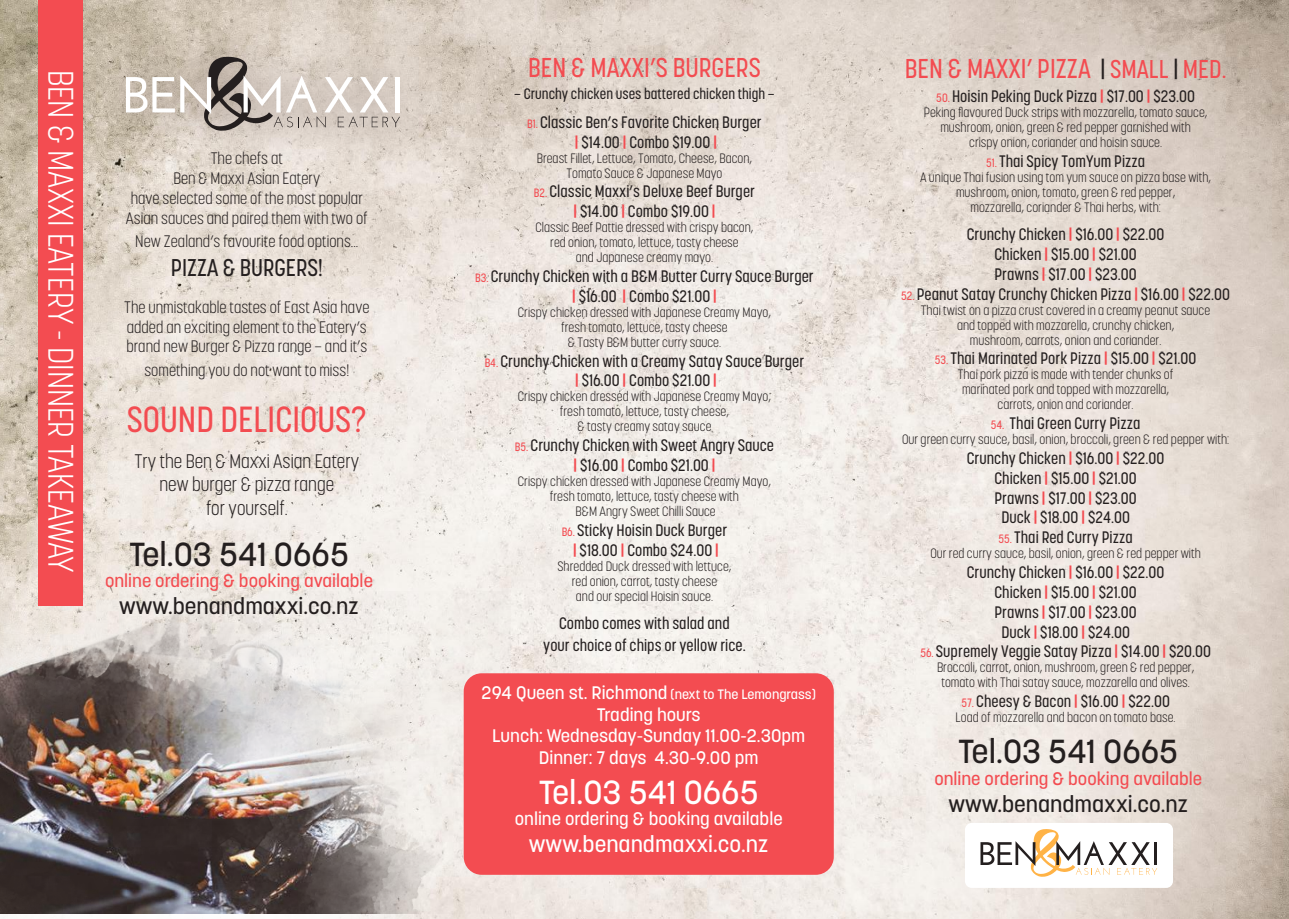
<style>
.page{position:relative;width:1289px;height:919px;background:#fff}
.page>*{position:absolute;margin:0;border:0;box-sizing:border-box;transform-origin:0 0}
.t1{font:500 36px "Korolev Condensed";color:#f34c51}
.t2{font:300 35.1px "Korolev Condensed";color:#fff}
.t3{font:500 33px "Korolev";color:#241f1f}
.t4{font:500 33px "Korolev";color:#fff}
.t5{font:500 27px "Korolev Condensed";color:#f34c51}
.t6{font:500 24px "Korolev Condensed";color:#241f1f}
.t7{font:500 22.5px "Korolev";color:#241f1f}
.t8{font:500 22.5px "Korolev";color:#fff}
.t9{font:300 19.5px/23.4px "Korolev Condensed";color:#241f1f;text-align:center}
.t10{font:500 18px/21.6px "Korolev";color:#fff;text-align:center}
.t11{font:500 18px "Korolev";color:#f34c51}
.t12{font:500 16.5px/19.8px "Korolev Condensed";color:#241f1f;text-align:center}
.t13{font:300 16.5px/19.8px "Korolev Condensed";color:#241f1f;text-align:center}
.t14{font:500 15px "Korolev Condensed";color:#241f1f}
.t15{font:300 13.5px/15px "Korolev Condensed";color:#241f1f;text-align:center}
.t16{font:500 13.5px "Korolev";color:#fff}
.s1{font-size:12px;color:#f34c51}
.s2{font-weight:700;color:#f34c51}
.s3{font-size:18px}
.s4{font-size:25.5px;color:#241f1f}
.s5{font-size:25.5px}
</style>
<div class="page">
<img style="left:0;top:0;width:1288px;height:918px">
<div style="left:463px;top:673px;width:370px;height:201px;background:#f34c51;border-radius:18px"></div>
<div style="left:38px;top:0;width:45px;height:605px;background:#f34c51"></div>
<div style="left:964px;top:822px;width:208px;height:65px;background:#fff;border-radius:7px"></div>
<svg style="left:980px;top:829px;width:177px;height:47px"></svg>
<div style="left:83px;top:15px;width:359px;height:157px;background:#a3948c;opacity:.75"></div>
<svg style="left:126px;top:57px;width:274px;height:74px;background:#c7beb6"></svg>
<h2 class="t2" style="left:82px;top:69px;width:505px;rotate:90deg">BEN &amp; MAXXI EATERY - DINNER TAKEAWAY</h2>
<p class="t13" style="left:126px;top:148px;width:243px">The chefs at<br>Ben &amp; Maxxi Asian Eatery<br>have selected some of the most popular<br>Asian sauces and paired them with two of</p>
<p class="t13" style="left:135px;top:231px;width:225px">New Zealand’s favourite food options...</p>
<h3 class="t6" style="left:171px;top:253px;width:153px">PIZZA &amp; BURGERS!</h3>
<p class="t13" style="left:124px;top:297px;width:247px;text-align:left">The unmistakable tastes of East Asia have added an exciting element to the Eatery’s brand new Burger &amp; Pizza range – and it’s</p>
<p class="t13" style="left:144px;top:360px;width:206px">something you do not want to miss!</p>
<h1 class="t1" style="left:127px;top:398px;width:241px">SOUND DELICIOUS?</h1>
<h3 class="t9" style="left:134px;top:449px;width:226px">Try the Ben &amp; Maxxi Asian Eatery new burger &amp; pizza range<br>for yourself.</h3>
<h3 class="t3" style="left:129px;top:533px;width:221px">Tel.03 541 0665</h3>
<h3 class="t11" style="left:105px;top:569px;width:269px">online ordering &amp; booking available</h3>
<h3 class="t7" style="left:119px;top:592px;width:241px">www.benandmaxxi.co.nz</h3>
<h3 class="t5" style="left:528px;top:52px;width:234px">BEN &amp; MAXXI’S BURGERS</h3>
<p class="t14" style="left:514px;top:85px;width:262px">– Crunchy chicken uses battered chicken thigh –</p>
<p class="t12" style="left:527px;top:112px;width:236px"><span class="s1">B1.</span> Classic Ben’s Favorite Chicken Burger <span class="s2">|</span> $14.00 <span class="s2">|</span> Combo $19.00 <span class="s2">|</span></p>
<p class="t15" style="left:537px;top:150px;width:217px">Breast Fillet, Lettuce, Tomato, Cheese, Bacon,<br>Tomato Sauce &amp; Japanese Mayo</p>
<p class="t12" style="left:534px;top:181px;width:223px"><span class="s1">B2.</span> Classic Maxxi’s Deluxe Beef Burger <span class="s2">|</span> $14.00 <span class="s2">|</span> Combo $19.00 <span class="s2">|</span></p>
<p class="t15" style="left:535px;top:220px;width:220px">Classic Beef Pattie dressed with crispy bacon, red onion, tomato, lettuce, tasty cheese<br>and Japanese creamy mayo.</p>
<p class="t12" style="left:475px;top:266px;width:340px"><span class="s1">B3.</span> Crunchy Chicken with a B&amp;M Butter Curry Sauce Burger <span class="s2">|</span> $16.00 <span class="s2">|</span> Combo $21.00 <span class="s2">|</span></p>
<p class="t15" style="left:518px;top:304px;width:254px">Crispy chicken dressed with Japanese Creamy Mayo, fresh tomato, lettuce, tasty cheese<br>&amp; Tasty B&amp;M butter curry sauce.</p>
<p class="t12" style="left:484px;top:351px;width:321px"><span class="s1">B4.</span> Crunchy Chicken with a Creamy Satay Sauce Burger <span class="s2">|</span> $16.00 <span class="s2">|</span> Combo $21.00 <span class="s2">|</span></p>
<p class="t15" style="left:518px;top:389px;width:254px">Crispy chicken dressed with Japanese Creamy Mayo, fresh tomato, lettuce, tasty cheese,<br>&amp; tasty creamy satay sauce</p>
<p class="t12" style="left:515px;top:435px;width:261px"><span class="s1">B5.</span> Crunchy Chicken with Sweet Angry Sauce <span class="s2">|</span> $16.00 <span class="s2">|</span> Combo $21.00 <span class="s2">|</span></p>
<p class="t15" style="left:518px;top:473px;width:254px">Crispy chicken dressed with Japanese Creamy Mayo, fresh tomato, lettuce, tasty cheese with<br>B&amp;M Angry Sweet Chilli Sauce</p>
<p class="t12" style="left:561px;top:520px;width:167px"><span class="s1">B6.</span> Sticky Hoisin Duck Burger <span class="s2">|</span> $18.00 <span class="s2">|</span> Combo $24.00 <span class="s2">|</span></p>
<p class="t15" style="left:557px;top:558px;width:175px">Shredded Duck dressed with lettuce, red onion, carrot, tasty cheese<br>and our special Hoisin sauce.</p>
<p class="t12" style="left:543px;top:612px;width:204px;line-height:21.6px">Combo comes with salad and<br>your choice of chips or yellow rice.</p>
<p class="t16" style="left:481px;top:685px;width:336px"><span class="s3">294 Queen st. Richmond</span> (next to The Lemongrass)</p>
<h3 class="t10" style="left:492px;top:703px;width:314px">Trading hours<br>Lunch: Wednesday-Sunday 11.00-2.30pm<br>Dinner: 7 days 4.30-9.00 pm</h3>
<h3 class="t4" style="left:538px;top:771px;width:221px">Tel.03 541 0665</h3>
<h3 class="t10" style="left:515px;top:808px;width:269px">online ordering &amp; booking available</h3>
<h3 class="t8" style="left:529px;top:830px;width:241px">www.benandmaxxi.co.nz</h3>
<h3 class="t5" style="left:905px;top:52px;width:323px">BEN &amp; MAXXI’ PIZZA <span class="s4">|</span> <span class="s5">SMALL</span> <span class="s4">|</span> <span class="s5">MED.</span></h3>
<p class="t12" style="left:936px;top:86px;width:260px"><span class="s1">50.</span> Hoisin Peking Duck Pizza <span class="s2">|</span> $17.00 <span class="s2">|</span> $23.00</p>
<p class="t15" style="left:923px;top:105px;width:285px">Peking flavoured Duck strips with mozzarella, tomato sauce, mushroom, onion, green &amp; red pepper garnished with<br>crispy onion, coriander and hoisin sauce.</p>
<p class="t12" style="left:986px;top:151px;width:161px"><span class="s1">51.</span> Thai Spicy TomYum Pizza</p>
<p class="t15" style="left:920px;top:169px;width:292px">A unique Thai fusion using tom yum sauce on pizza base with, mushroom, onion, tomato, green &amp; red pepper,<br>mozzarella, coriander &amp; Thai herbs, with:</p>
<p class="t12" style="left:966px;top:224px;width:199px">Crunchy Chicken <span class="s2">|</span> $16.00 <span class="s2">|</span> $22.00<br>Chicken <span class="s2">|</span> $15.00 <span class="s2">|</span> $21.00<br>Prawns <span class="s2">|</span> $17.00 <span class="s2">|</span> $23.00</p>
<p class="t12" style="left:901px;top:284px;width:330px"><span class="s1">52.</span> Peanut Satay Crunchy Chicken Pizza <span class="s2">|</span> $16.00 <span class="s2">|</span> $22.00</p>
<p class="t15" style="left:920px;top:302px;width:291px">Thai twist on a pizza crust covered in a creamy peanut sauce and topped with mozzarella, crunchy chicken,<br>mushroom, carrots, onion and coriander.</p>
<p class="t12" style="left:934px;top:348px;width:263px"><span class="s1">53.</span> Thai Marinated Pork Pizza <span class="s2">|</span> $15.00 <span class="s2">|</span> $21.00</p>
<p class="t15" style="left:957px;top:367px;width:217px">Thai pork pizza is made with tender chunks of marinated pork and topped with mozzarella, carrots, onion and coriander.</p>
<p class="t12" style="left:990px;top:413px;width:151px"><span class="s1">54.</span> Thai Green Curry Pizza</p>
<p class="t15" style="left:902px;top:432px;width:329px">Our green curry sauce, basil, onion, broccoli, green &amp; red pepper with:</p>
<p class="t12" style="left:966px;top:448px;width:199px">Crunchy Chicken <span class="s2">|</span> $16.00 <span class="s2">|</span> $22.00<br>Chicken <span class="s2">|</span> $15.00 <span class="s2">|</span> $21.00<br>Prawns <span class="s2">|</span> $17.00 <span class="s2">|</span> $23.00<br>Duck <span class="s2">|</span> $18.00 <span class="s2">|</span> $24.00</p>
<p class="t12" style="left:998px;top:527px;width:136px"><span class="s1">55.</span> Thai Red Curry Pizza</p>
<p class="t15" style="left:930px;top:546px;width:272px">Our red curry sauce, basil, onion, green &amp; red pepper with</p>
<p class="t12" style="left:966px;top:562px;width:199px">Crunchy Chicken <span class="s2">|</span> $16.00 <span class="s2">|</span> $22.00<br>Chicken <span class="s2">|</span> $15.00 <span class="s2">|</span> $21.00<br>Prawns <span class="s2">|</span> $17.00 <span class="s2">|</span> $23.00<br>Duck <span class="s2">|</span> $18.00 <span class="s2">|</span> $24.00</p>
<p class="t12" style="left:920px;top:641px;width:292px"><span class="s1">56.</span> Supremely Veggie Satay Pizza <span class="s2">|</span> $14.00 <span class="s2">|</span> $20.00</p>
<p class="t15" style="left:937px;top:660px;width:259px">Broccoli, carrot, onion, mushroom, green &amp; red pepper, tomato with Thai satay sauce, mozzarella and olives.</p>
<p class="t12" style="left:961px;top:691px;width:210px"><span class="s1">57.</span> Cheesy &amp; Bacon <span class="s2">|</span> $16.00 <span class="s2">|</span> $22.00</p>
<p class="t15" style="left:955px;top:709px;width:221px">Load of mozzarella and bacon on tomato base.</p>
<h3 class="t3" style="left:958px;top:730px;width:221px">Tel.03 541 0665</h3>
<h3 class="t11" style="left:934px;top:767px;width:269px">online ordering &amp; booking available</h3>
<h3 class="t7" style="left:948px;top:789px;width:241px">www.benandmaxxi.co.nz</h3>
</div>
